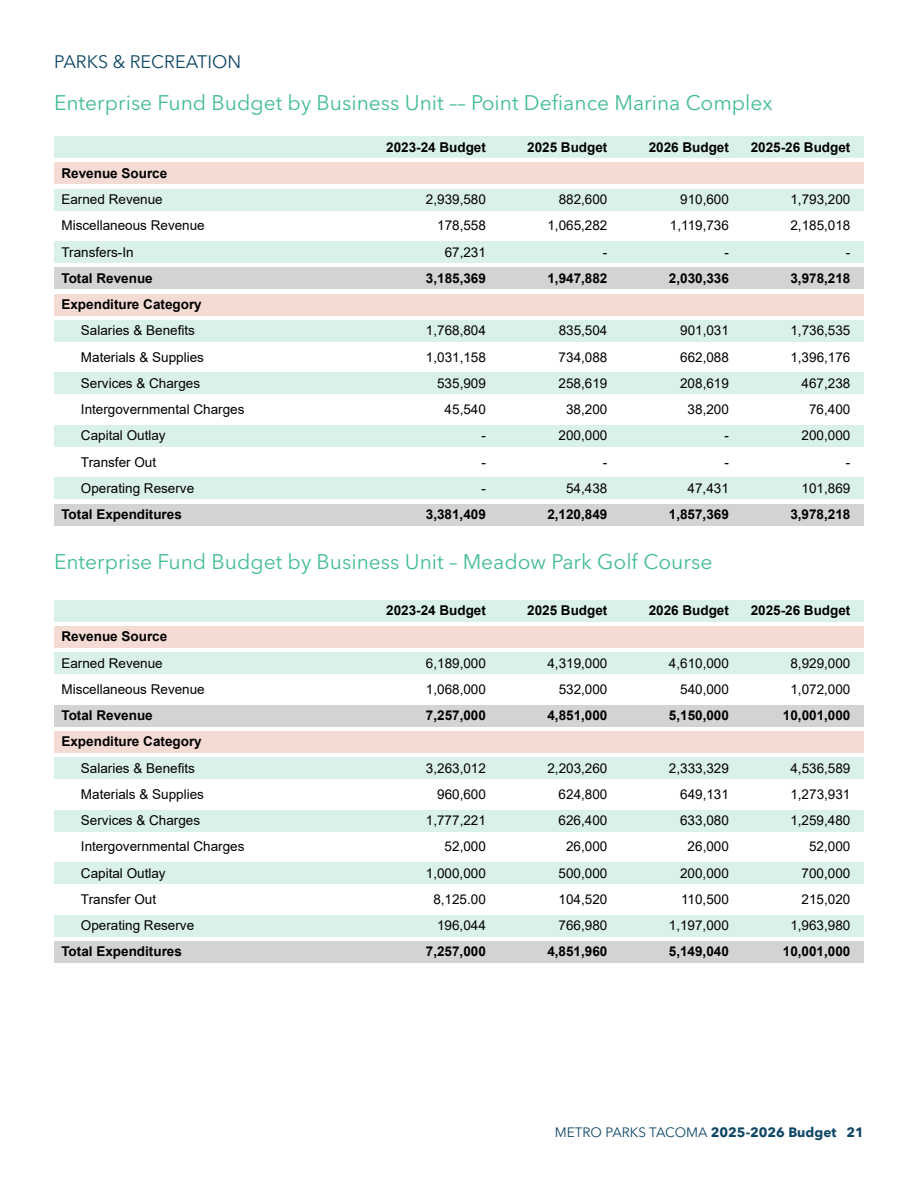
<style>
.page{position:relative;width:918px;height:1188px;background:#fff}
.page>*{position:absolute;margin:0;border:0;box-sizing:border-box;transform-origin:0 0}
.t1{font:21px "Avenir Next LT Pro";color:#44bc98}
.t2{font:18px "Avenir Next LT Pro";color:#0f4766}
.t3{font:13.5px "Arial";color:#000}
.t4{font:700 13.5px "Arial";color:#000}
.t5{font:700 13.5px "Avenir Next LT Pro";color:#0f4766}
.s1{font-weight:400}
</style>
<div class="page">
<div style="left:54px;top:136px;width:810px;height:22px;background:#daf1ea"></div>
<div style="left:54px;top:163px;width:810px;height:21px;background:#f4dbd4"></div>
<div style="left:54px;top:189px;width:810px;height:21px;background:#daf1ea"></div>
<div style="left:54px;top:242px;width:810px;height:21px;background:#daf1ea"></div>
<div style="left:54px;top:268px;width:810px;height:21px;background:#d1d3d4"></div>
<div style="left:54px;top:294px;width:810px;height:21px;background:#f4dbd4"></div>
<div style="left:54px;top:320px;width:810px;height:22px;background:#daf1ea"></div>
<div style="left:54px;top:373px;width:810px;height:21px;background:#daf1ea"></div>
<div style="left:54px;top:425px;width:810px;height:22px;background:#daf1ea"></div>
<div style="left:54px;top:478px;width:810px;height:21px;background:#daf1ea"></div>
<div style="left:54px;top:504px;width:810px;height:21px;background:#d1d3d4"></div>
<div style="left:54px;top:600px;width:810px;height:21px;background:#daf1ea"></div>
<div style="left:54px;top:626px;width:810px;height:22px;background:#f4dbd4"></div>
<div style="left:54px;top:652px;width:810px;height:22px;background:#daf1ea"></div>
<div style="left:54px;top:705px;width:810px;height:21px;background:#d1d3d4"></div>
<div style="left:54px;top:731px;width:810px;height:22px;background:#f4dbd4"></div>
<div style="left:54px;top:758px;width:810px;height:21px;background:#daf1ea"></div>
<div style="left:54px;top:810px;width:810px;height:21px;background:#daf1ea"></div>
<div style="left:54px;top:862px;width:810px;height:22px;background:#daf1ea"></div>
<div style="left:54px;top:915px;width:810px;height:21px;background:#daf1ea"></div>
<div style="left:54px;top:941px;width:810px;height:22px;background:#d1d3d4"></div>
<h2 class="t2" style="left:54px;top:51px;width:189px">PARKS &amp; RECREATION</h2>
<h1 class="t1" style="left:54px;top:91px;width:720px">Enterprise Fund Budget by Business Unit –– Point Defiance Marina Complex</h1>
<p class="t4" style="left:386px;top:137px;width:101px">2023-24 Budget</p>
<p class="t4" style="left:527px;top:137px;width:82px">2025 Budget</p>
<p class="t4" style="left:649px;top:137px;width:82px">2026 Budget</p>
<p class="t4" style="left:751px;top:137px;width:101px">2025-26 Budget</p>
<p class="t4" style="left:61px;top:164px;width:107px">Revenue Source</p>
<p class="t3" style="left:61px;top:190px;width:103px">Earned Revenue</p>
<p class="t3" style="left:426px;top:190px;width:62px">2,939,580</p>
<p class="t3" style="left:559px;top:190px;width:50px">882,600</p>
<p class="t3" style="left:680px;top:190px;width:50px">910,600</p>
<p class="t3" style="left:790px;top:190px;width:62px">1,793,200</p>
<p class="t3" style="left:61px;top:216px;width:145px">Miscellaneous Revenue</p>
<p class="t3" style="left:437px;top:216px;width:50px">178,558</p>
<p class="t3" style="left:547px;top:216px;width:62px">1,065,282</p>
<p class="t3" style="left:670px;top:216px;width:61px">1,119,736</p>
<p class="t3" style="left:790px;top:216px;width:62px">2,185,018</p>
<p class="t3" style="left:61px;top:243px;width:74px">Transfers-In</p>
<p class="t3" style="left:445px;top:243px;width:43px">67,231</p>
<p class="t3" style="left:603px;top:243px;width:6px">-</p>
<p class="t3" style="left:724px;top:243px;width:6px">-</p>
<p class="t3" style="left:846px;top:243px;width:6px">-</p>
<p class="t4" style="left:61px;top:269px;width:93px">Total Revenue</p>
<p class="t4" style="left:426px;top:269px;width:62px">3,185,369</p>
<p class="t4" style="left:547px;top:269px;width:62px">1,947,882</p>
<p class="t4" style="left:669px;top:269px;width:62px">2,030,336</p>
<p class="t4" style="left:790px;top:269px;width:62px">3,978,218</p>
<p class="t4" style="left:61px;top:295px;width:142px">Expenditure Category</p>
<p class="t3" style="left:81px;top:321px;width:116px">Salaries &amp; Benefits</p>
<p class="t3" style="left:426px;top:321px;width:62px">1,768,804</p>
<p class="t3" style="left:559px;top:321px;width:50px">835,504</p>
<p class="t3" style="left:680px;top:321px;width:50px">901,031</p>
<p class="t3" style="left:790px;top:321px;width:62px">1,736,535</p>
<p class="t3" style="left:81px;top:348px;width:125px">Materials &amp; Supplies</p>
<p class="t3" style="left:426px;top:348px;width:62px">1,031,158</p>
<p class="t3" style="left:559px;top:348px;width:50px">734,088</p>
<p class="t3" style="left:680px;top:348px;width:50px">662,088</p>
<p class="t3" style="left:790px;top:348px;width:62px">1,396,176</p>
<p class="t3" style="left:81px;top:374px;width:121px">Services &amp; Charges</p>
<p class="t3" style="left:437px;top:374px;width:50px">535,909</p>
<p class="t3" style="left:559px;top:374px;width:50px">258,619</p>
<p class="t3" style="left:680px;top:374px;width:50px">208,619</p>
<p class="t3" style="left:802px;top:374px;width:50px">467,238</p>
<p class="t3" style="left:81px;top:400px;width:165px">Intergovernmental Charges</p>
<p class="t3" style="left:445px;top:400px;width:43px">45,540</p>
<p class="t3" style="left:566px;top:400px;width:43px">38,200</p>
<p class="t3" style="left:688px;top:400px;width:43px">38,200</p>
<p class="t3" style="left:809px;top:400px;width:43px">76,400</p>
<p class="t3" style="left:81px;top:426px;width:86px">Capital Outlay</p>
<p class="t3" style="left:481px;top:426px;width:6px">-</p>
<p class="t3" style="left:559px;top:426px;width:50px">200,000</p>
<p class="t3" style="left:724px;top:426px;width:6px">-</p>
<p class="t3" style="left:802px;top:426px;width:50px">200,000</p>
<p class="t3" style="left:81px;top:453px;width:77px">Transfer Out</p>
<p class="t3" style="left:481px;top:453px;width:6px">-</p>
<p class="t3" style="left:603px;top:453px;width:6px">-</p>
<p class="t3" style="left:724px;top:453px;width:6px">-</p>
<p class="t3" style="left:846px;top:453px;width:6px">-</p>
<p class="t3" style="left:81px;top:479px;width:115px">Operating Reserve</p>
<p class="t3" style="left:481px;top:479px;width:6px">-</p>
<p class="t3" style="left:566px;top:479px;width:43px">54,438</p>
<p class="t3" style="left:688px;top:479px;width:43px">47,431</p>
<p class="t3" style="left:802px;top:479px;width:50px">101,869</p>
<p class="t4" style="left:61px;top:505px;width:122px">Total Expenditures</p>
<p class="t4" style="left:426px;top:505px;width:62px">3,381,409</p>
<p class="t4" style="left:547px;top:505px;width:62px">2,120,849</p>
<p class="t4" style="left:669px;top:505px;width:62px">1,857,369</p>
<p class="t4" style="left:790px;top:505px;width:62px">3,978,218</p>
<h1 class="t1" style="left:54px;top:550px;width:660px">Enterprise Fund Budget by Business Unit – Meadow Park Golf Course</h1>
<p class="t4" style="left:386px;top:601px;width:101px">2023-24 Budget</p>
<p class="t4" style="left:527px;top:601px;width:82px">2025 Budget</p>
<p class="t4" style="left:649px;top:601px;width:82px">2026 Budget</p>
<p class="t4" style="left:751px;top:601px;width:101px">2025-26 Budget</p>
<p class="t4" style="left:61px;top:627px;width:107px">Revenue Source</p>
<p class="t3" style="left:61px;top:654px;width:103px">Earned Revenue</p>
<p class="t3" style="left:426px;top:654px;width:62px">6,189,000</p>
<p class="t3" style="left:547px;top:654px;width:62px">4,319,000</p>
<p class="t3" style="left:669px;top:654px;width:62px">4,610,000</p>
<p class="t3" style="left:790px;top:654px;width:62px">8,929,000</p>
<p class="t3" style="left:61px;top:680px;width:145px">Miscellaneous Revenue</p>
<p class="t3" style="left:426px;top:680px;width:62px">1,068,000</p>
<p class="t3" style="left:559px;top:680px;width:50px">532,000</p>
<p class="t3" style="left:680px;top:680px;width:50px">540,000</p>
<p class="t3" style="left:790px;top:680px;width:62px">1,072,000</p>
<p class="t4" style="left:61px;top:706px;width:93px">Total Revenue</p>
<p class="t4" style="left:426px;top:706px;width:62px">7,257,000</p>
<p class="t4" style="left:547px;top:706px;width:62px">4,851,000</p>
<p class="t4" style="left:669px;top:706px;width:62px">5,150,000</p>
<p class="t4" style="left:783px;top:706px;width:69px">10,001,000</p>
<p class="t4" style="left:61px;top:732px;width:142px">Expenditure Category</p>
<p class="t3" style="left:81px;top:759px;width:116px">Salaries &amp; Benefits</p>
<p class="t3" style="left:426px;top:759px;width:62px">3,263,012</p>
<p class="t3" style="left:547px;top:759px;width:62px">2,203,260</p>
<p class="t3" style="left:669px;top:759px;width:62px">2,333,329</p>
<p class="t3" style="left:790px;top:759px;width:62px">4,536,589</p>
<p class="t3" style="left:81px;top:785px;width:125px">Materials &amp; Supplies</p>
<p class="t3" style="left:437px;top:785px;width:50px">960,600</p>
<p class="t3" style="left:559px;top:785px;width:50px">624,800</p>
<p class="t3" style="left:680px;top:785px;width:50px">649,131</p>
<p class="t3" style="left:790px;top:785px;width:62px">1,273,931</p>
<p class="t3" style="left:81px;top:811px;width:121px">Services &amp; Charges</p>
<p class="t3" style="left:426px;top:811px;width:62px">1,777,221</p>
<p class="t3" style="left:559px;top:811px;width:50px">626,400</p>
<p class="t3" style="left:680px;top:811px;width:50px">633,080</p>
<p class="t3" style="left:790px;top:811px;width:62px">1,259,480</p>
<p class="t3" style="left:81px;top:837px;width:165px">Intergovernmental Charges</p>
<p class="t3" style="left:445px;top:837px;width:43px">52,000</p>
<p class="t3" style="left:566px;top:837px;width:43px">26,000</p>
<p class="t3" style="left:688px;top:837px;width:43px">26,000</p>
<p class="t3" style="left:809px;top:837px;width:43px">52,000</p>
<p class="t3" style="left:81px;top:864px;width:86px">Capital Outlay</p>
<p class="t3" style="left:426px;top:864px;width:62px">1,000,000</p>
<p class="t3" style="left:559px;top:864px;width:50px">500,000</p>
<p class="t3" style="left:680px;top:864px;width:50px">200,000</p>
<p class="t3" style="left:802px;top:864px;width:50px">700,000</p>
<p class="t3" style="left:81px;top:890px;width:77px">Transfer Out</p>
<p class="t3" style="left:433px;top:890px;width:54px">8,125.00</p>
<p class="t3" style="left:559px;top:890px;width:50px">104,520</p>
<p class="t3" style="left:681px;top:890px;width:49px">110,500</p>
<p class="t3" style="left:802px;top:890px;width:50px">215,020</p>
<p class="t3" style="left:81px;top:916px;width:115px">Operating Reserve</p>
<p class="t3" style="left:437px;top:916px;width:50px">196,044</p>
<p class="t3" style="left:559px;top:916px;width:50px">766,980</p>
<p class="t3" style="left:669px;top:916px;width:62px">1,197,000</p>
<p class="t3" style="left:790px;top:916px;width:62px">1,963,980</p>
<p class="t4" style="left:61px;top:942px;width:122px">Total Expenditures</p>
<p class="t4" style="left:426px;top:942px;width:62px">7,257,000</p>
<p class="t4" style="left:547px;top:942px;width:62px">4,851,960</p>
<p class="t4" style="left:669px;top:942px;width:62px">5,149,040</p>
<p class="t4" style="left:783px;top:942px;width:69px">10,001,000</p>
<p class="t5" style="left:555px;top:1124px;width:311px"><span class="s1">METRO PARKS TACOMA</span> 2025-2026 Budget 21</p>
</div>
